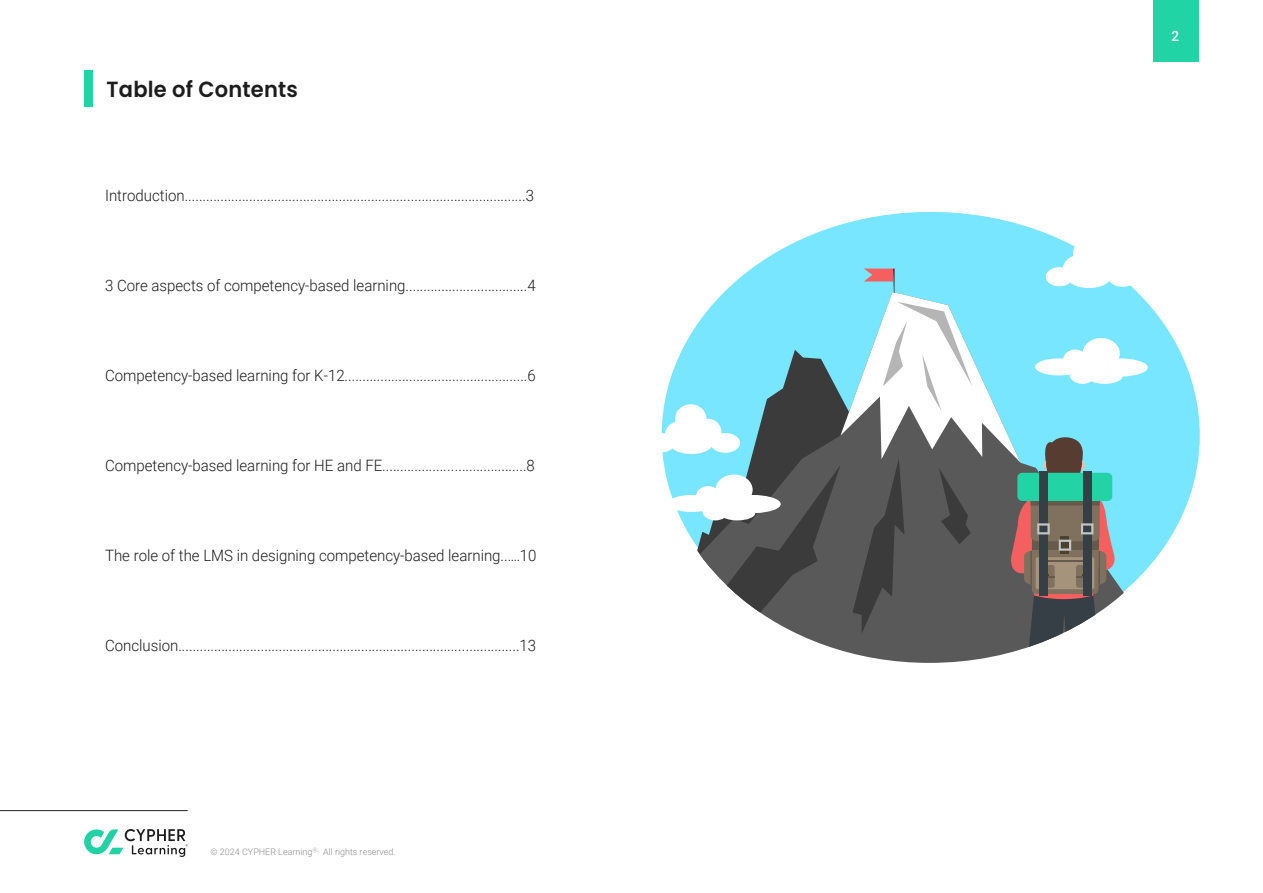
<style>
.page{position:relative;width:1263px;height:893px;background:#fff}
.page>*{position:absolute;margin:0;border:0;box-sizing:border-box;transform-origin:0 0}
.t1{font:600 21.9px "Poppins";letter-spacing:.01em;color:#1c1c1c;scale:.96 1}
.t2{font:300 15.6px "Roboto";color:#1c1c1c;scale:.96 1}
.t3{font:500 14.1px "Roboto";color:#fff;scale:.96 1}
.t4{font:300 9px "Roboto";color:#8c8c8c}
</style>
<div class="page">
<div style="left:1153px;top:0;width:45px;height:62px;background:#22d3a5"></div>
<svg style="left:802px;top:212px;width:398px;height:346px;fill:#78e6ff"></svg>
<svg style="left:661px;top:239px;width:487px;height:424px"></svg>
<hr style="left:0;top:810px;width:188px;height:1px;background:#212322">
<svg style="left:84px;top:829px;width:104px;height:28px"></svg>
<div style="left:85px;top:71px;width:8px;height:36px;background:#22d3a5"></div>
<h1 class="t1" style="left:107px;top:76px;width:201px">Table of Contents</h1>
<p class="t2" style="left:105px;top:185px;width:448px">Introduction...............................................................................................3</p>
<p class="t2" style="left:105px;top:275px;width:450px">3 Core aspects of competency-based learning..................................4</p>
<p class="t2" style="left:105px;top:365px;width:450px">Competency-based learning for K-12...................................................6</p>
<p class="t2" style="left:105px;top:455px;width:449px">Competency-based learning for HE and FE........................................8</p>
<p class="t2" style="left:105px;top:545px;width:451px">The role of the LMS in designing competency-based learning......10</p>
<p class="t2" style="left:105px;top:635px;width:451px">Conclusion...............................................................................................13</p>
<p class="t4" style="left:211px;top:845px;width:187px">© 2024 CYPHER Learning<sup>Ⓡ.</sup> All rights reserved.</p>
<p class="t3" style="left:1171px;top:26px;width:9px">2</p>
</div>
